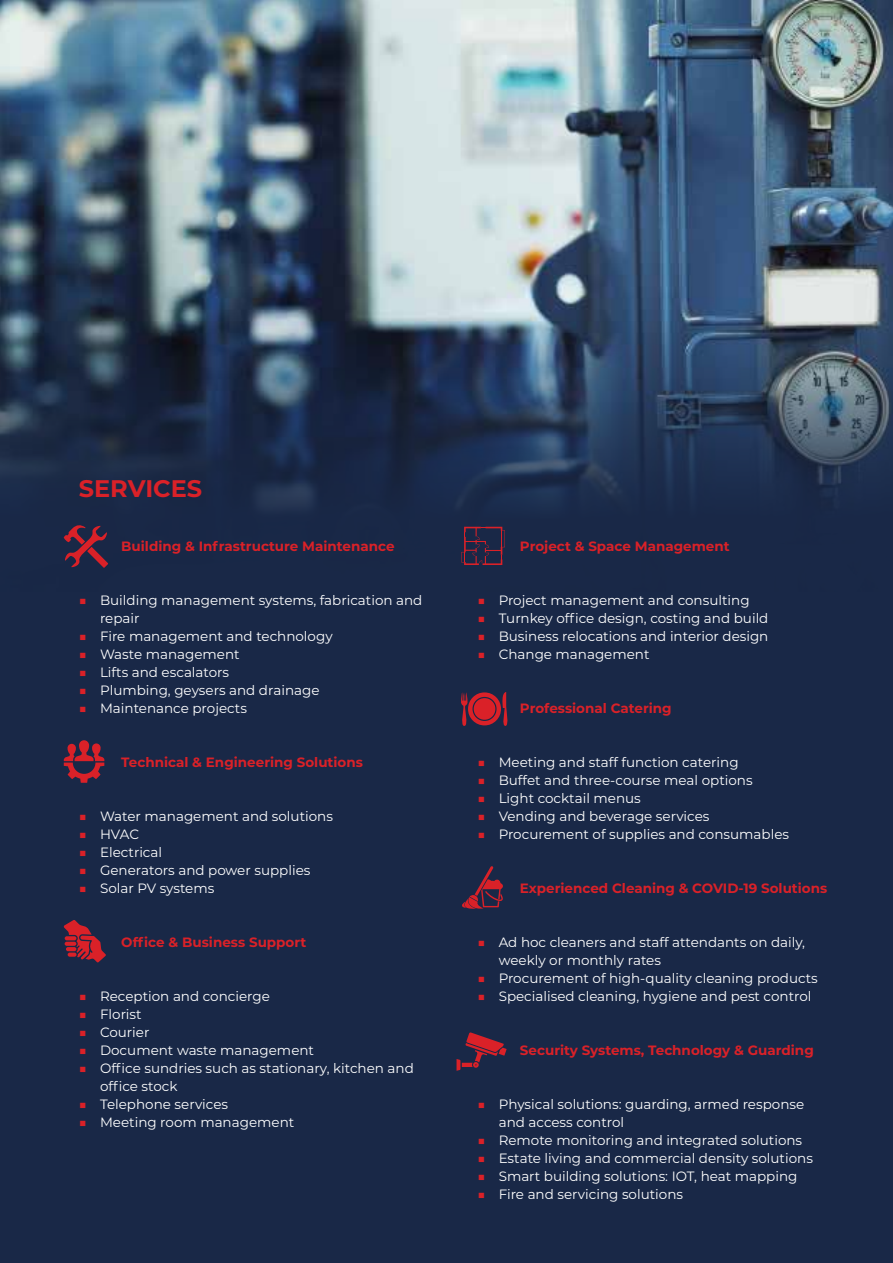
<style>
.page{position:relative;width:893px;height:1263px;background:#192847}
.page>*{position:absolute;margin:0;border:0;box-sizing:border-box;transform-origin:0 0}
.t1{font:700 24px "Montserrat";color:#da2128}
.t2{font:13.5px/18px "Montserrat";color:#fff}
.t3{font:700 13.5px "Montserrat";color:#da2128}
.s1{color:#da2128}
</style>
<div class="page">
<img style="left:0;top:0;width:893px;height:527px">
<svg style="left:63px;top:524px;width:45px;height:44px"></svg>
<svg style="left:462px;top:866px;width:41px;height:43px"></svg>
<svg style="left:64px;top:920px;width:42px;height:42px"></svg>
<svg style="left:461px;top:692px;width:47px;height:34px"></svg>
<svg style="left:456px;top:1032px;width:51px;height:39px"></svg>
<svg style="left:64px;top:740px;width:40px;height:43px"></svg>
<svg style="left:461px;top:527px;width:44px;height:38px"></svg>
<h1 class="t1" style="left:79px;top:471px;width:125px">SERVICES</h1>
<p class="t3" style="left:121px;top:536px;width:275px">Building &amp; Infrastructure Maintenance</p>
<p class="t2" style="left:100px;top:591px;width:324px;text-indent:-21px"><span class="s1">■</span> Building management systems, fabrication and repair</p>
<p class="t2" style="left:79px;top:627px;width:255px"><span class="s1">■</span> Fire management and technology</p>
<p class="t2" style="left:79px;top:645px;width:162px"><span class="s1">■</span> Waste management</p>
<p class="t2" style="left:79px;top:663px;width:152px"><span class="s1">■</span> Lifts and escalators</p>
<p class="t2" style="left:79px;top:681px;width:242px"><span class="s1">■</span> Plumbing, geysers and drainage</p>
<p class="t2" style="left:79px;top:699px;width:170px"><span class="s1">■</span> Maintenance projects</p>
<p class="t3" style="left:121px;top:752px;width:243px">Technical &amp; Engineering Solutions</p>
<p class="t2" style="left:79px;top:807px;width:256px"><span class="s1">■</span> Water management and solutions</p>
<p class="t2" style="left:79px;top:825px;width:62px"><span class="s1">■</span> HVAC</p>
<p class="t2" style="left:79px;top:843px;width:85px"><span class="s1">■</span> Electrical</p>
<p class="t2" style="left:79px;top:861px;width:233px"><span class="s1">■</span> Generators and power supplies</p>
<p class="t2" style="left:79px;top:879px;width:137px"><span class="s1">■</span> Solar PV systems</p>
<p class="t3" style="left:121px;top:932px;width:187px">Office &amp; Business Support</p>
<p class="t2" style="left:79px;top:987px;width:193px"><span class="s1">■</span> Reception and concierge</p>
<p class="t2" style="left:79px;top:1005px;width:64px"><span class="s1">■</span> Florist</p>
<p class="t2" style="left:79px;top:1023px;width:72px"><span class="s1">■</span> Courier</p>
<p class="t2" style="left:79px;top:1041px;width:237px"><span class="s1">■</span> Document waste management</p>
<p class="t2" style="left:100px;top:1059px;width:315px;text-indent:-21px"><span class="s1">■</span> Office sundries such as stationary, kitchen and office stock</p>
<p class="t2" style="left:79px;top:1095px;width:151px"><span class="s1">■</span> Telephone services</p>
<p class="t2" style="left:79px;top:1113px;width:217px"><span class="s1">■</span> Meeting room management</p>
<p class="t3" style="left:520px;top:537px;width:211px">Project &amp; Space Management</p>
<p class="t2" style="left:477px;top:591px;width:274px"><span class="s1">■</span> Project management and consulting</p>
<p class="t2" style="left:477px;top:609px;width:292px"><span class="s1">■</span> Turnkey office design, costing and build</p>
<p class="t2" style="left:477px;top:627px;width:292px"><span class="s1">■</span> Business relocations and interior design</p>
<p class="t2" style="left:477px;top:645px;width:174px"><span class="s1">■</span> Change management</p>
<p class="t3" style="left:520px;top:699px;width:153px">Professional Catering</p>
<p class="t2" style="left:477px;top:753px;width:263px"><span class="s1">■</span> Meeting and staff function catering</p>
<p class="t2" style="left:477px;top:771px;width:277px"><span class="s1">■</span> Buffet and three-course meal options</p>
<p class="t2" style="left:477px;top:789px;width:165px"><span class="s1">■</span> Light cocktail menus</p>
<p class="t2" style="left:477px;top:807px;width:234px"><span class="s1">■</span> Vending and beverage services</p>
<p class="t2" style="left:477px;top:825px;width:313px"><span class="s1">■</span> Procurement of supplies and consumables</p>
<p class="t3" style="left:520px;top:878px;width:309px">Experienced Cleaning &amp; COVID-19 Solutions</p>
<p class="t2" style="left:499px;top:933px;width:308px;text-indent:-21px"><span class="s1">■</span> Ad hoc cleaners and staff attendants on daily, weekly or monthly rates</p>
<p class="t2" style="left:477px;top:969px;width:342px"><span class="s1">■</span> Procurement of high-quality cleaning products</p>
<p class="t2" style="left:477px;top:987px;width:336px"><span class="s1">■</span> Specialised cleaning, hygiene and pest control</p>
<p class="t3" style="left:520px;top:1040px;width:295px">Security Systems, Technology &amp; Guarding</p>
<p class="t2" style="left:499px;top:1095px;width:307px;text-indent:-21px"><span class="s1">■</span> Physical solutions: guarding, armed response and access control</p>
<p class="t2" style="left:477px;top:1131px;width:326px"><span class="s1">■</span> Remote monitoring and integrated solutions</p>
<p class="t2" style="left:477px;top:1149px;width:337px"><span class="s1">■</span> Estate living and commercial density solutions</p>
<p class="t2" style="left:477px;top:1167px;width:321px"><span class="s1">■</span> Smart building solutions: IOT, heat mapping</p>
<p class="t2" style="left:477px;top:1185px;width:207px"><span class="s1">■</span> Fire and servicing solutions</p>
</div>
